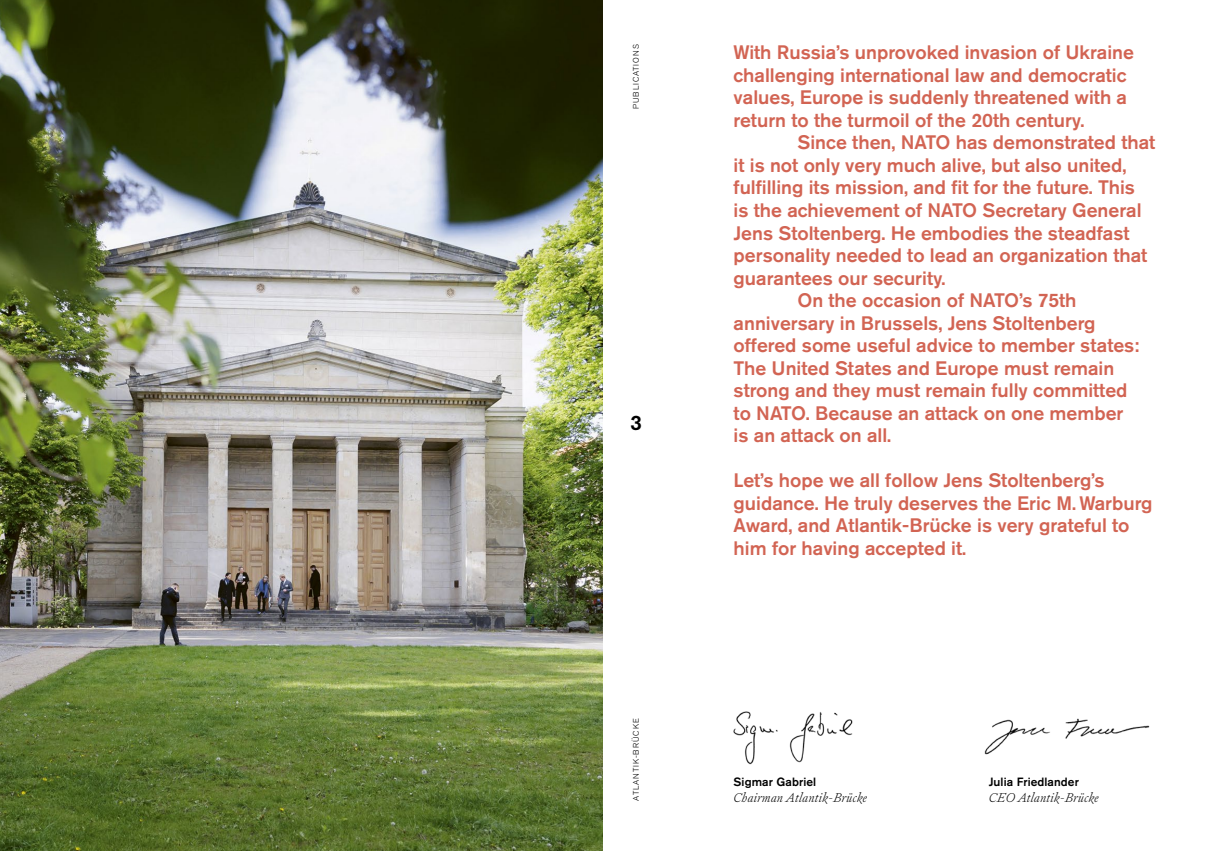
<style>
.page{position:relative;width:1205px;height:851px;background:#fff}
.page>*{position:absolute;margin:0;border:0;box-sizing:border-box;transform-origin:0 0}
.t1{font:500 20.75px "Akzidenz Grotesk Std";color:#000}
.t2{font:500 19.38px/22.5px "Akzidenz Grotesk Std";color:#d26453}
.t3{font:italic 200 12.75px "Signifier";letter-spacing:.02em;color:#000}
.t4{font:500 11.88px "Akzidenz Grotesk Std";letter-spacing:.01em;color:#000}
.t5{font:300 8px "Akzidenz Grotesk Std";letter-spacing:.11em;color:#000}
.t6{font:300 8px "Akzidenz Grotesk Std";letter-spacing:.13em;color:#000}
</style>
<div class="page">
<img style="left:984px;top:718px;width:166px;height:37px">
<img style="left:733px;top:711px;width:120px;height:54px">
<img style="left:0;top:0;width:602px;height:850px">
<p class="t6" style="left:632px;top:109px;width:67px;rotate:-90deg">PUBLICATIONS</p>
<p class="t1" style="left:630px;top:410px;width:13px">3</p>
<p class="t5" style="left:632px;top:800px;width:84px;rotate:-90deg">ATLANTIK-BRÜCKE</p>
<p class="t2" style="left:733px;top:41px;width:402px">With Russia’s unprovoked invasion of Ukraine challenging international law and democratic values, Europe is suddenly threatened with a return to the turmoil of the 20th century.</p>
<p class="t2" style="left:797px;top:131px;width:359px">Since then, NATO has demonstrated that</p>
<p class="t2" style="left:733px;top:153px;width:394px">it is not only very much alive, but also united,</p>
<p class="t2" style="left:733px;top:176px;width:403px">fulfilling its mission, and fit for the future. This</p>
<p class="t2" style="left:733px;top:198px;width:409px">is the achievement of NATO Secretary General</p>
<p class="t2" style="left:733px;top:221px;width:397px">Jens Stoltenberg. He embodies the steadfast</p>
<p class="t2" style="left:733px;top:243px;width:415px">personality needed to lead an organization that</p>
<p class="t2" style="left:733px;top:266px;width:213px">guarantees our security.</p>
<p class="t2" style="left:797px;top:288px;width:281px">On the occasion of NATO’s 75th</p>
<p class="t2" style="left:733px;top:311px;width:363px">anniversary in Brussels, Jens Stoltenberg</p>
<p class="t2" style="left:733px;top:333px;width:407px">offered some useful advice to member states:</p>
<p class="t2" style="left:733px;top:356px;width:382px">The United States and Europe must remain</p>
<p class="t2" style="left:733px;top:378px;width:395px">strong and they must remain fully committed</p>
<p class="t2" style="left:733px;top:401px;width:391px">to NATO. Because an attack on one member</p>
<p class="t2" style="left:733px;top:423px;width:159px">is an attack on all.</p>
<p class="t2" style="left:733px;top:468px;width:420px">Let’s hope we all follow Jens Stoltenberg’s guidance. He truly deserves the Eric M. Warburg Award, and Atlantik-Brücke is very grateful to him for having accepted it.</p>
<p class="t4" style="left:733px;top:774px;width:84px">Sigmar Gabriel</p>
<p class="t3" style="left:733px;top:790px;width:135px">Chairman Atlantik-Brücke</p>
<p class="t4" style="left:989px;top:774px;width:92px">Julia Friedlander</p>
<p class="t3" style="left:989px;top:790px;width:111px">CEO Atlantik-Brücke</p>
</div>
